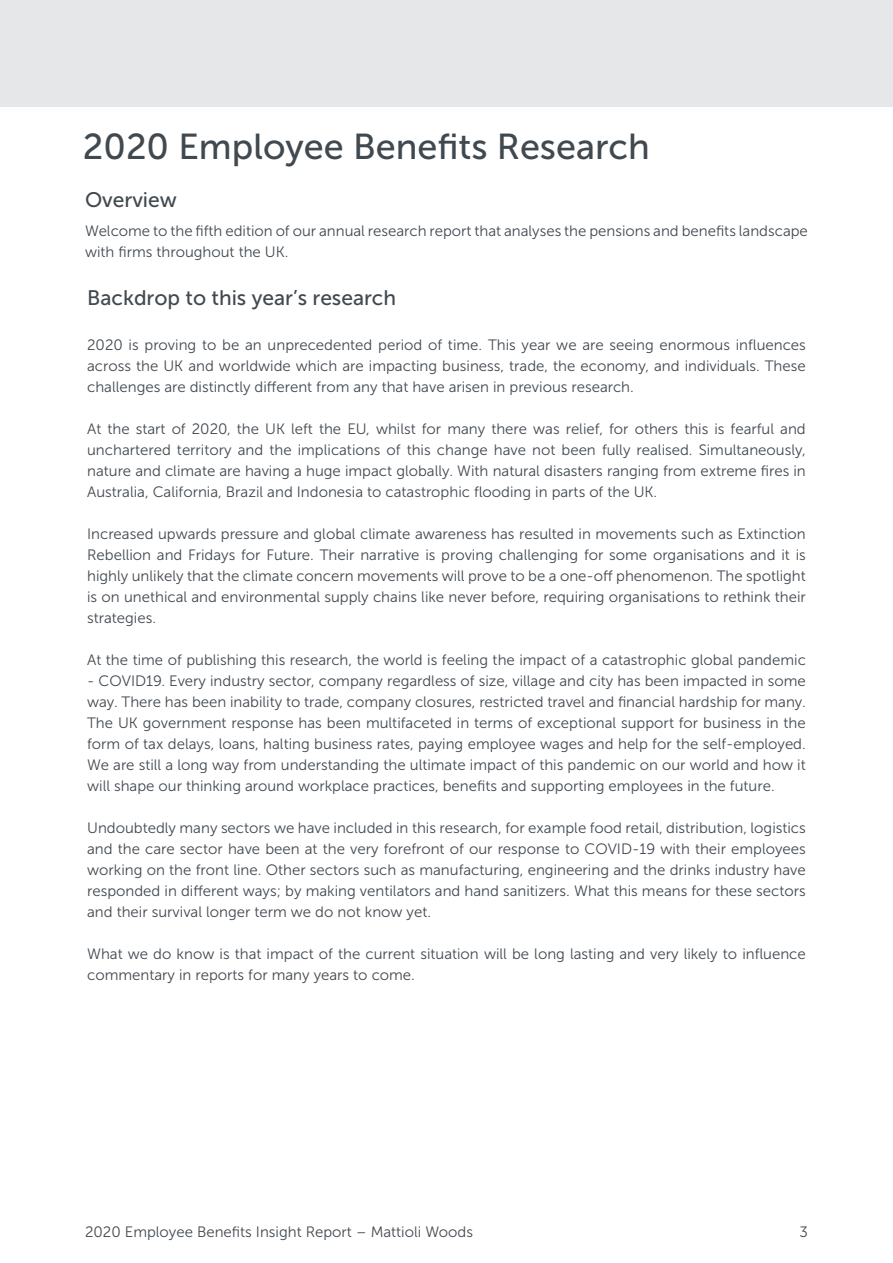
<style>
.page{position:relative;width:893px;height:1263px;background:#fff}
.page>*{position:absolute;margin:0;border:0;box-sizing:border-box;transform-origin:0 0}
.t1{font:36px "Museo Sans 500";color:#414950}
.Sub_Title_White{font:21px "Museo Sans 500";color:#414950}
.Body{font:15px/21px "Museo Sans 300";color:#414950;text-align:justify}
</style>
<div class="page">
<div style="left:0;top:0;width:893px;height:106px;background:#e6e7e9"></div>
<p class="t1" style="left:83px;top:127px;width:568px">2020 Employee Benefits Research</p>
<p class="Sub_Title_White" style="left:85px;top:188px;width:93px">Overview</p>
<p class="Body" style="left:85px;top:220px;width:724px">Welcome to the fifth edition of our annual research report that analyses the pensions and benefits landscape with firms throughout the UK.</p>
<p class="Sub_Title_White" style="left:87px;top:286px;width:310px">Backdrop to this year’s research</p>
<p class="Body" style="left:87px;top:334px;width:720px">2020 is proving to be an unprecedented period of time. This year we are seeing enormous influences across the UK and worldwide which are impacting business, trade, the economy, and individuals. These challenges are distinctly different from any that have arisen in previous research.</p>
<p class="Body" style="left:87px;top:418px;width:720px">At the start of 2020, the UK left the EU, whilst for many there was relief, for others this is fearful and unchartered territory and the implications of this change have not been fully realised. Simultaneously, nature and climate are having a huge impact globally. With natural disasters ranging from extreme fires in Australia, California, Brazil and Indonesia to catastrophic flooding in parts of the UK.</p>
<p class="Body" style="left:87px;top:523px;width:720px">Increased upwards pressure and global climate awareness has resulted in movements such as Extinction Rebellion and Fridays for Future. Their narrative is proving challenging for some organisations and it is highly unlikely that the climate concern movements will prove to be a one-off phenomenon. The spotlight is on unethical and environmental supply chains like never before, requiring organisations to rethink their strategies.</p>
<p class="Body" style="left:87px;top:649px;width:720px">At the time of publishing this research, the world is feeling the impact of a catastrophic global pandemic</p>
<p class="Body" style="left:87px;top:670px;width:720px">- COVID19. Every industry sector, company regardless of size, village and city has been impacted in some way. There has been inability to trade, company closures, restricted travel and financial hardship for many.<br>The UK government response has been multifaceted in terms of exceptional support for business in the form of tax delays, loans, halting business rates, paying employee wages and help for the self-employed.<br>We are still a long way from understanding the ultimate impact of this pandemic on our world and how it will shape our thinking around workplace practices, benefits and supporting employees in the future.</p>
<p class="Body" style="left:87px;top:817px;width:720px">Undoubtedly many sectors we have included in this research, for example food retail, distribution, logistics and the care sector have been at the very forefront of our response to COVID-19 with their employees working on the front line. Other sectors such as manufacturing, engineering and the drinks industry have responded in different ways; by making ventilators and hand sanitizers. What this means for these sectors and their survival longer term we do not know yet.</p>
<p class="Body" style="left:87px;top:943px;width:720px">What we do know is that impact of the current situation will be long lasting and very likely to influence commentary in reports for many years to come.</p>
<p class="Body" style="left:85px;top:1221px;width:390px">2020 Employee Benefits Insight Report – Mattioli Woods</p>
<p class="Body" style="left:799px;top:1221px;width:10px">3</p>
</div>
